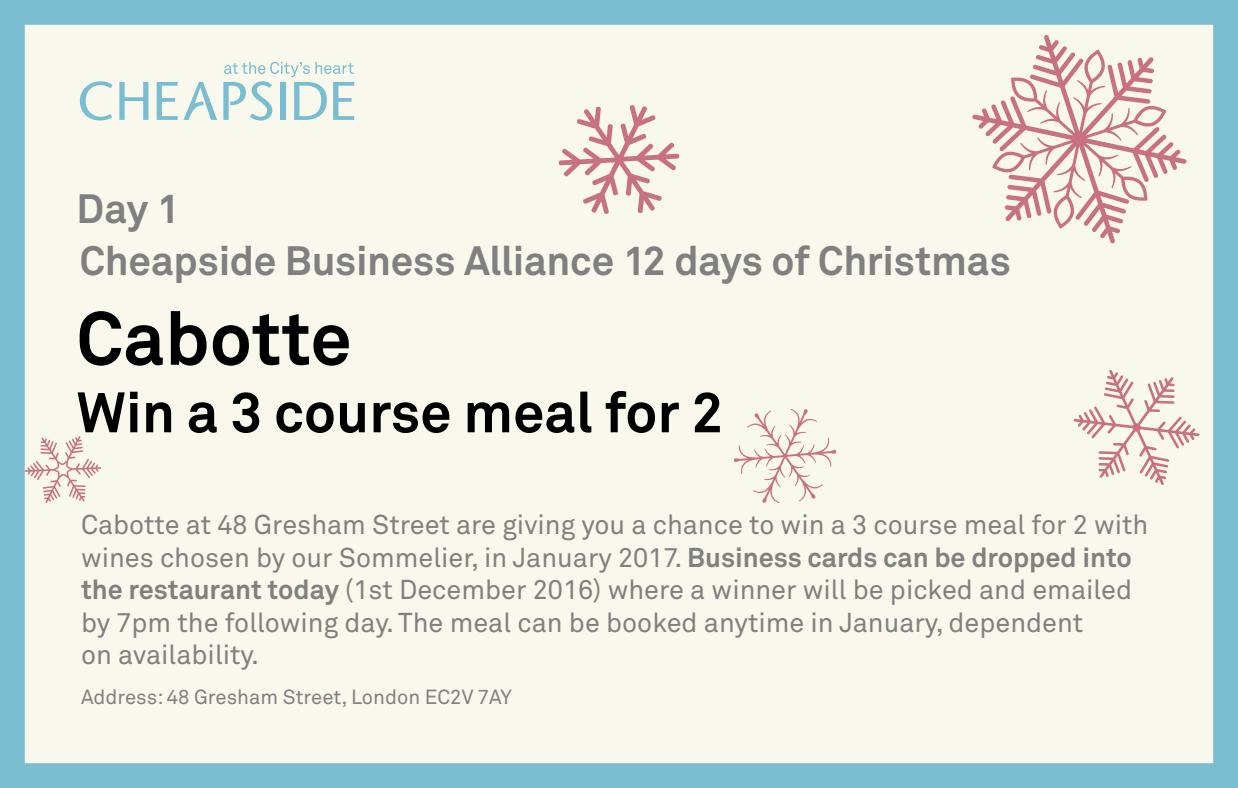
<style>
.page{position:relative;width:1238px;height:788px;background:#f8f8ec}
.page>*{position:absolute;margin:0;border:0;box-sizing:border-box;transform-origin:0 0}
.t1{font:700 74.25px "Akkurat";color:#000}
.t2{font:700 56.25px "Akkurat";color:#000}
.t3{font:700 40.5px "Akkurat";letter-spacing:-.005em;color:#808080}
.t4{font:27px/32.4px "Akkurat";color:#808080}
.t5{font:20.25px "Akkurat";color:#808080}
.s1{font-weight:700}
</style>
<div class="page">
<svg style="left:972px;top:35px;width:214px;height:209px"></svg>
<svg style="left:733px;top:409px;width:103px;height:94px"></svg>
<svg style="left:558px;top:105px;width:121px;height:109px"></svg>
<svg style="left:26px;top:436px;width:75px;height:67px"></svg>
<svg style="left:1073px;top:370px;width:126px;height:115px"></svg>
<div style="left:0;top:0;width:1238px;height:788px;border:25px solid #7abdd1"></div>
<svg style="left:80px;top:81px;width:33px;height:39px"></svg>
<svg style="left:119px;top:82px;width:29px;height:38px"></svg>
<svg style="left:223px;top:62px;width:131px;height:58px"></svg>
<svg style="left:157px;top:82px;width:60px;height:38px"></svg>
<p class="t3" style="left:77px;top:183px;width:105px">Day 1</p>
<h3 class="t3" style="left:80px;top:235px;width:932px">Cheapside Business Alliance 12 days of Christmas</h3>
<p class="t1" style="left:77px;top:292px;width:276px">Cabotte</p>
<p class="t2" style="left:77px;top:377px;width:648px">Win a 3 course meal for 2</p>
<p class="t4" style="left:81px;top:509px;width:1068px">Cabotte at 48 Gresham Street are giving you a chance to win a 3 course meal for 2 with wines chosen by our Sommelier, in January 2017. <span class="s1">Business cards can be dropped into the restaurant today</span> (1st December 2016) where a winner will be picked and emailed by 7pm the following day. The meal can be booked anytime in January, dependent<br>on availability.</p>
<p class="t5" style="left:81px;top:685px;width:432px">Address: 48 Gresham Street, London EC2V 7AY</p>
</div>
